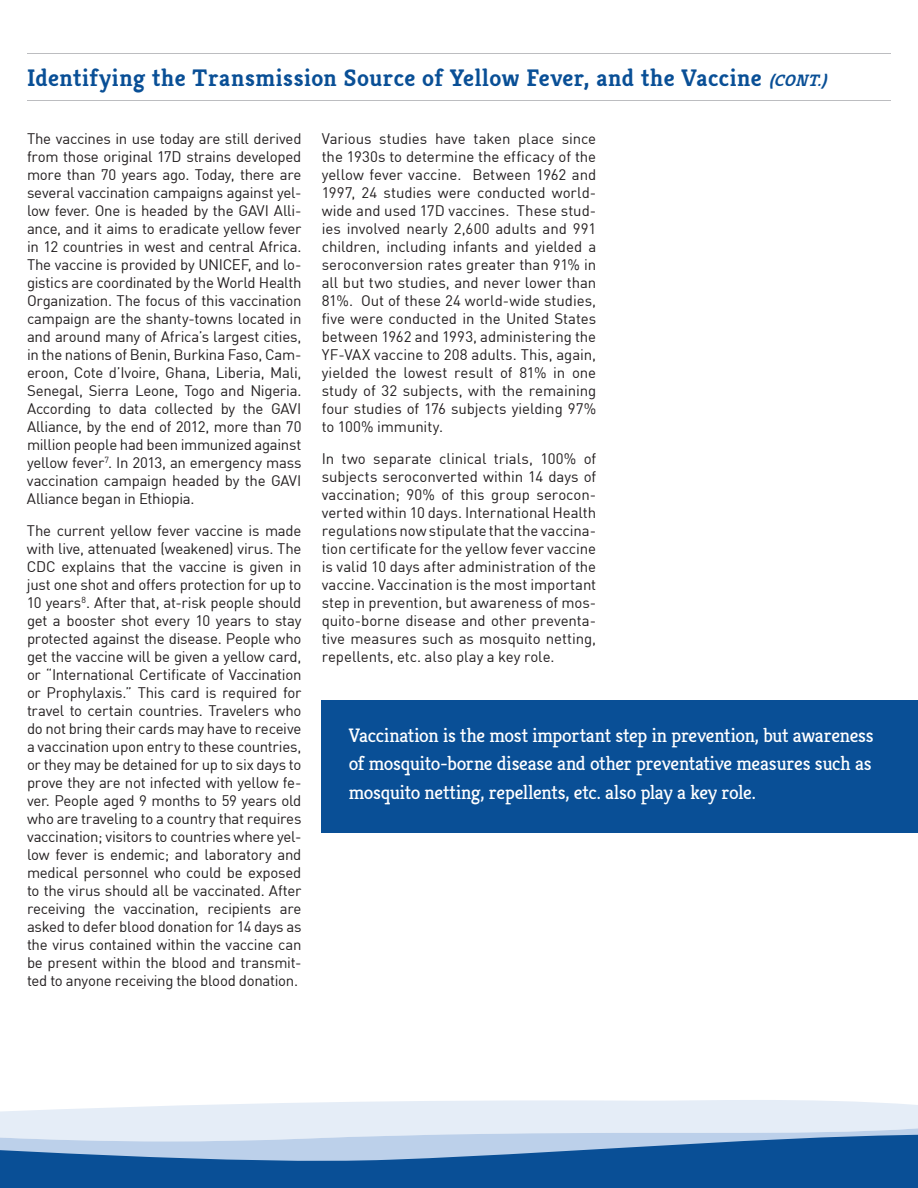
<style>
.page{position:relative;width:918px;height:1188px;background:#fff}
.page>*{position:absolute;margin:0;border:0;box-sizing:border-box;transform-origin:0 0}
.t1{font:700 24px "Kreon";letter-spacing:.02em;color:#094f96}
.t2{font:19.5px/28.5px "Kreon";letter-spacing:-.01em;color:#fff;text-align:justify}
.t3{font:15px/18px "DIN";letter-spacing:-.01em;color:#231f20;text-align:justify}
.s1{font-style:italic;font-size:16.5px}
</style>
<div class="page">
<div style="left:322px;top:700px;width:596px;height:133px;background:#094f96"></div>
<svg style="left:0;top:1100px;width:918px;height:88px;background:#82a6cc"></svg>
<hr style="left:27px;top:100px;width:864px;height:1px;background:#bcbdc0">
<hr style="left:27px;top:53px;width:864px;height:1px;background:#bcbdc0">
<h1 class="t1" style="left:27px;top:62px;width:806px">Identifying the Transmission Source of Yellow Fever, and the Vaccine <span class="s1">(CONT.)</span></h1>
<p class="t3" style="left:27px;top:130px;width:276px">The vaccines in use today are still derived from those original 17D strains developed more than 70 years ago. Today, there are several vaccination campaigns against yel&shy;low fever. One is headed by the GAVI Alli&shy;ance, and it aims to eradicate yellow fever in 12 countries in west and central Africa.<br>The vaccine is provided by UNICEF, and lo&shy;gistics are coordinated by the World Health Organization. The focus of this vaccination campaign are the shanty-towns located in and around many of Africa’s largest cities, in the nations of Benin, Burkina Faso, Cam&shy;eroon, Cote d’Ivoire, Ghana, Liberia, Mali, Senegal, Sierra Leone, Togo and Nigeria.<br>According to data collected by the GAVI Alliance, by the end of 2012, more than 70 million people had been immunized against yellow fever<sup>7</sup>. In 2013, an emergency mass vaccination campaign headed by the GAVI Alliance began in Ethiopia.</p>
<p class="t3" style="left:27px;top:521px;width:276px">The current yellow fever vaccine is made with live, attenuated (weakened) virus. The CDC explains that the vaccine is given in just one shot and offers protection for up to 10 years<sup>8</sup>. After that, at-risk people should get a booster shot every 10 years to stay protected against the disease. People who get the vaccine will be given a yellow card, or “International Certificate of Vaccination or Prophylaxis.” This card is required for travel to certain countries. Travelers who do not bring their cards may have to receive a vaccination upon entry to these countries, or they may be detained for up to six days to prove they are not infected with yellow fe&shy;ver. People aged 9 months to 59 years old who are traveling to a country that requires vaccination; visitors to countries where yel&shy;low fever is endemic; and laboratory and medical personnel who could be exposed to the virus should all be vaccinated. After receiving the vaccination, recipients are asked to defer blood donation for 14 days as the virus contained within the vaccine can be present within the blood and transmit&shy;ted to anyone receiving the blood donation.</p>
<p class="t3" style="left:322px;top:130px;width:276px">Various studies have taken place since the 1930s to determine the efficacy of the yellow fever vaccine. Between 1962 and 1997, 24 studies were conducted world&shy;wide and used 17D vaccines. These stud&shy;ies involved nearly 2,600 adults and 991 children, including infants and yielded a seroconversion rates greater than 91% in all but two studies, and never lower than 81%. Out of these 24 world-wide studies, five were conducted in the United States between 1962 and 1993, administering the YF-VAX vaccine to 208 adults. This, again, yielded the lowest result of 81% in one study of 32 subjects, with the remaining four studies of 176 subjects yielding 97% to 100% immunity.</p>
<p class="t3" style="left:322px;top:449px;width:276px">In two separate clinical trials, 100% of subjects seroconverted within 14 days of vaccination; 90% of this group serocon&shy;verted within 10 days. International Health regulations now stipulate that the vaccina&shy;tion certificate for the yellow fever vaccine is valid 10 days after administration of the vaccine. Vaccination is the most important step in prevention, but awareness of mos&shy;quito-borne disease and other preventa&shy;tive measures such as mosquito netting, repellents, etc. also play a key role.</p>
<h2 class="t2" style="left:349px;top:721px;width:527px">Vaccination is the most important step in prevention, but awareness of mosquito-borne disease and other preventative measures such as mosquito netting, repellents, etc. also play a key role.</h2>
</div>
